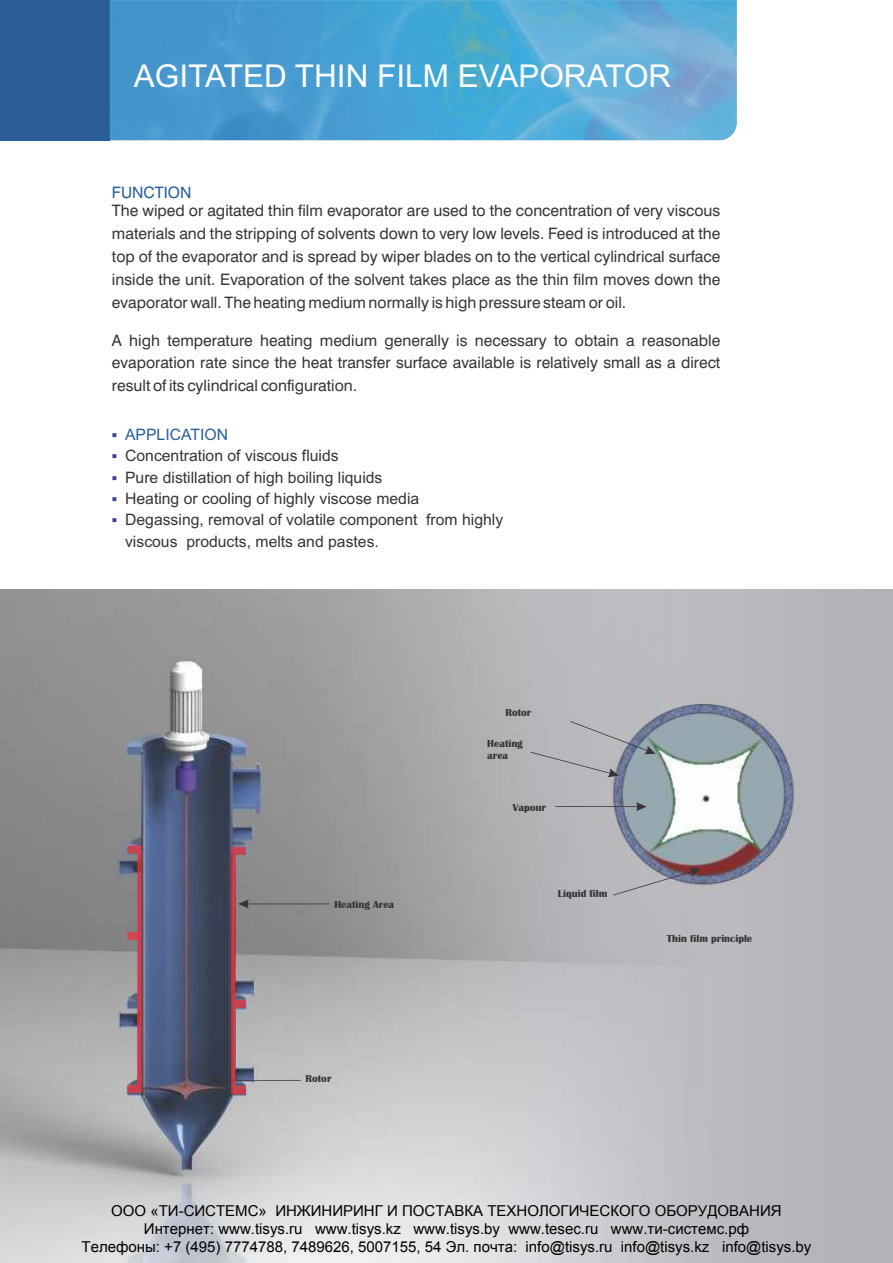
<style>
.page{position:relative;width:893px;height:1263px;background:#fff}
.page>*{position:absolute;margin:0;border:0;box-sizing:border-box;transform-origin:0 0}
.t1{font:31.5px "Arial";color:#fff}
.t2{font:15.75px/22.8px "Swiss 721 BT";color:#383336;text-align:justify}
.t3{font:15.75px/21.5px "Arial";color:#383336}
.t4{font:15.75px "Arial";color:#295e99}
.t5{font:15.75px "Swiss 721 BT";color:#295e99}
.t6{font:15px/18px "Arial";color:#000;text-align:center}
.t7{font:13.35px/21.3px "Wingdings";color:#3d4094;text-align:justify}
.t8{font:700 10.5px/11.7px "Britannic";color:#383336}
</style>
<div class="page">
<img style="left:0;top:590px;width:893px;height:673px">
<svg style="left:127px;top:845px;width:15px;height:248px;background:#9f7078"></svg>
<div style="left:0;top:0;width:110px;height:140px;background:#2b5e99"></div>
<img style="left:110px;top:0;width:627px;height:140px">
<svg style="left:531px;top:721px;width:125px;height:56px;background:#a8abb2"></svg>
<svg style="left:555px;top:802px;width:92px;height:9px"></svg>
<svg style="left:613px;top:868px;width:88px;height:27px;background:#a4a1a9"></svg>
<svg style="left:209px;top:847px;width:120px;height:247px;background:#8e898d"></svg>
<h1 class="t1" style="left:134px;top:64px;width:539px">AGITATED THIN FILM EVAPORATOR</h1>
<p class="t5" style="left:112px;top:186px;width:81px">FUNCTION</p>
<p class="t2" style="left:112px;top:201px;width:610px">The wiped or agitated thin film evaporator are used to the concentration of very viscous materials and the stripping of solvents down to very low levels. Feed is introduced at the top of the evaporator and is spread by wiper blades on to the vertical cylindrical surface inside the unit. Evaporation of the solvent takes place as the thin film moves down the evaporator wall. The heating medium normally is high pressure steam or oil.</p>
<p class="t2" style="left:112px;top:330px;width:610px">A high temperature heating medium generally is necessary to obtain a reasonable evaporation rate since the heat transfer surface available is relatively small as a direct result of its cylindrical configuration.</p>
<p class="t7" style="left:111px;top:426px;width:13px">▪ ▪ ▪ ▪ ▪</p>
<p class="t4" style="left:125px;top:429px;width:104px">APPLICATION</p>
<p class="t3" style="left:125px;top:447px;width:380px">Concentration of viscous fluids<br>Pure distillation of high boiling liquids<br>Heating or cooling of highly viscose media<br>Degassing, removal of volatile component from highly viscous products, melts and pastes.</p>
<p class="t8" style="left:505px;top:708px;width:27px">Rotor</p>
<p class="t8" style="left:487px;top:739px;width:37px">Heating area</p>
<p class="t8" style="left:334px;top:899px;width:61px">Heating Area</p>
<p class="t8" style="left:306px;top:1074px;width:27px">Rotor</p>
<p class="t8" style="left:513px;top:802px;width:34px">Vapour</p>
<p class="t8" style="left:558px;top:889px;width:51px">Liquid film</p>
<p class="t8" style="left:667px;top:933px;width:87px">Thin film principle</p>
<p class="t6" style="left:82px;top:1202px;width:731px">ООО «ТИ-СИСТЕМС» ИНЖИНИРИНГ И ПОСТАВКА ТЕХНОЛОГИЧЕСКОГО ОБОРУДОВАНИЯ<br>Интернет: www.tisys.ru www.tisys.kz www.tisys.by www.tesec.ru www.ти-системс.рф<br>Телефоны: +7 (495) 7774788, 7489626, 5007155, 54 Эл. почта: info@tisys.ru info@tisys.kz info@tisys.by</p>
</div>
